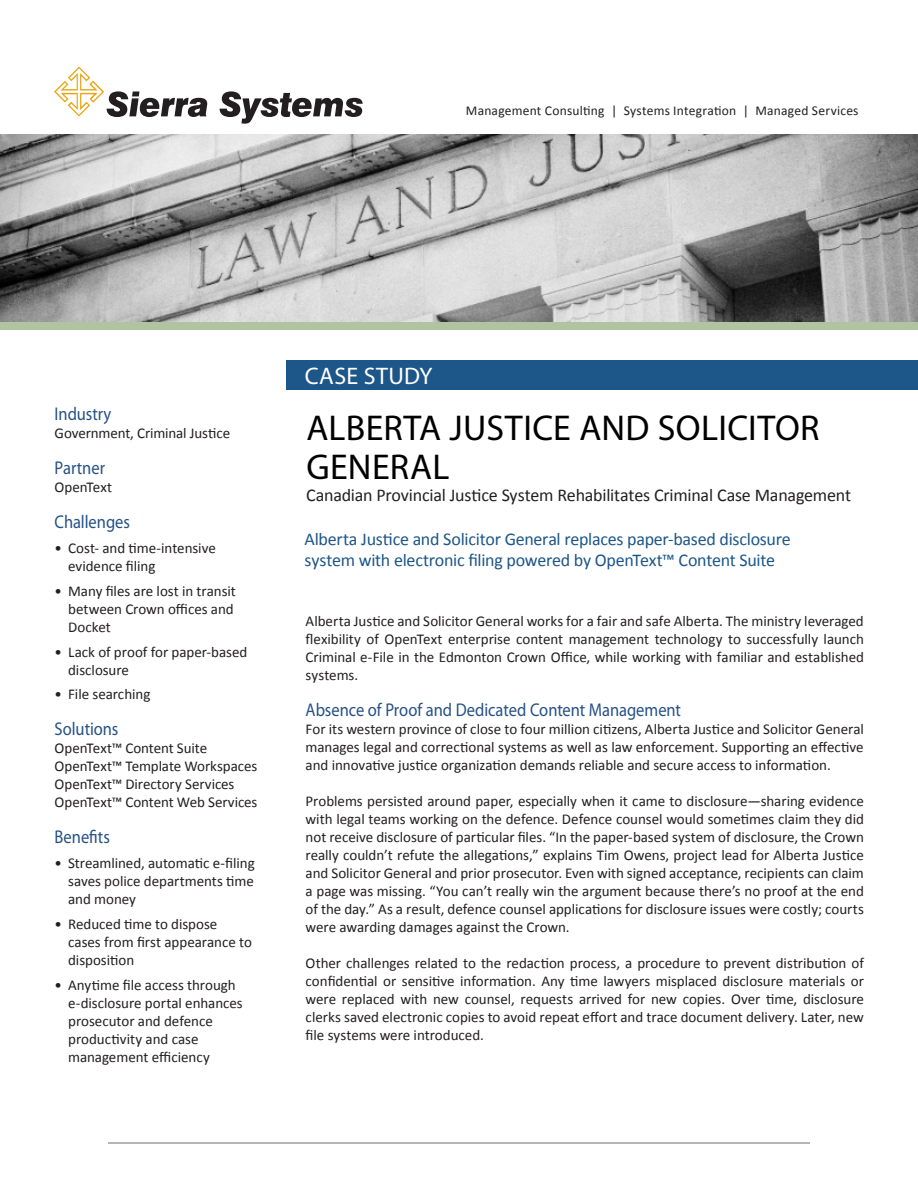
<style>
.page{position:relative;width:918px;height:1188px;background:#fff}
.page>*{position:absolute;margin:0;border:0;box-sizing:border-box;transform-origin:0 0}
.SB_Heading{font:36px/39px "Myriad Pro";letter-spacing:.01em;color:#000}
.Body_Paragraph{font:24px "Myriad Pro";letter-spacing:.02em;color:#fff}
.Sub_Heading{font:18.45px "Myriad Pro";letter-spacing:-.005em;color:#275186;scale:.89 1}
.Left_bar_Paragraph{font:18.45px "Myriad Pro";color:#275186;scale:.89 1}
.Left_bar_Highlight{font:18px/21.6px "Calibri";letter-spacing:-.015em;color:#1d5688}
.SB_Heading-2{font:18px "Calibri";letter-spacing:-.015em;color:#231f20}
.Body_Paragraph-2{font:15px/18px "Calibri";letter-spacing:-.005em;color:#231f20;text-align:justify}
.Bullets{font:15px/18px "Calibri";color:#231f20}
.Left_bar_Paragraph-2{font:15px "Calibri";letter-spacing:-.005em;color:#231f20}
.t1{font:13.5px "Calibri";letter-spacing:.015em;color:#231f20}
</style>
<div class="page">
<svg style="left:220px;top:91px;width:143px;height:33px"></svg>
<svg style="left:54px;top:67px;width:153px;height:50px"></svg>
<hr style="left:108px;top:1143px;width:702px;height:1px;background:#6c6d70">
<div style="left:0;top:321px;width:918px;height:9px;background:#b1c4a2"></div>
<img style="left:0;top:134px;width:918px;height:187px">
<div style="left:286px;top:360px;width:632px;height:30px;background:#1d5688"></div>
<p class="t1" style="left:466px;top:102px;width:394px">Management Consulting | Systems Integration | Managed Services</p>
<p class="Sub_Heading" style="left:55px;top:403px;width:65px">Industry</p>
<p class="Left_bar_Paragraph-2" style="left:55px;top:424px;width:177px">Government, Criminal Justice</p>
<p class="Sub_Heading" style="left:55px;top:457px;width:58px">Partner</p>
<p class="Left_bar_Paragraph-2" style="left:55px;top:478px;width:59px">OpenText</p>
<p class="Left_bar_Paragraph" style="left:55px;top:511px;width:86px">Challenges</p>
<p class="Bullets" style="left:68px;top:539px;width:149px;text-indent:-14px">• Cost- and time-intensive evidence filing</p>
<p class="Bullets" style="left:68px;top:582px;width:169px;text-indent:-14px">• Many files are lost in transit between Crown offices and<br>Docket</p>
<p class="Bullets" style="left:68px;top:643px;width:181px;text-indent:-14px">• Lack of proof for paper-based disclosure</p>
<p class="Bullets" style="left:55px;top:686px;width:97px">• File searching</p>
<p class="Left_bar_Paragraph" style="left:55px;top:718px;width:73px">Solutions</p>
<p class="Left_bar_Paragraph-2" style="left:55px;top:739px;width:154px">OpenText™ Content Suite</p>
<p class="Left_bar_Paragraph-2" style="left:55px;top:757px;width:204px">OpenText™ Template Workspaces</p>
<p class="Left_bar_Paragraph-2" style="left:55px;top:775px;width:181px">OpenText™ Directory Services</p>
<p class="Left_bar_Paragraph-2" style="left:55px;top:793px;width:204px">OpenText™ Content Web Services</p>
<p class="Left_bar_Paragraph" style="left:55px;top:826px;width:64px">Benefits</p>
<p class="Bullets" style="left:68px;top:854px;width:188px;text-align:justify;text-indent:-14px">• Streamlined, automatic e-filing saves police departments time and money</p>
<p class="Bullets" style="left:68px;top:915px;width:185px;text-indent:-14px">• Reduced time to dispose cases from first appearance to disposition</p>
<p class="Bullets" style="left:68px;top:976px;width:176px;text-indent:-14px">• Anytime file access through e-disclosure portal enhances prosecutor and defence productivity and case management efficiency</p>
<p class="Body_Paragraph" style="left:305px;top:361px;width:129px">CASE STUDY</p>
<p class="SB_Heading" style="left:306px;top:408px;width:515px">ALBERTA JUSTICE AND SOLICITOR<br>GENERAL</p>
<p class="SB_Heading-2" style="left:306px;top:484px;width:546px">Canadian Provincial Justice System Rehabilitates Criminal Case Management</p>
<p class="Left_bar_Highlight" style="left:305px;top:528px;width:488px">Alberta Justice and Solicitor General replaces paper-based disclosure system with electronic filing powered by OpenText™ Content Suite</p>
<p class="Body_Paragraph-2" style="left:306px;top:612px;width:560px">Alberta Justice and Solicitor General works for a fair and safe Alberta. The ministry leveraged flexibility of OpenText enterprise content management technology to successfully launch Criminal e-File in the Edmonton Crown Office, while working with familiar and established systems.</p>
<p class="Sub_Heading" style="left:306px;top:698px;width:423px">Absence of Proof and Dedicated Content Management</p>
<p class="Body_Paragraph-2" style="left:306px;top:720px;width:560px">For its western province of close to four million citizens, Alberta Justice and Solicitor General manages legal and correctional systems as well as law enforcement. Supporting an effective and innovative justice organization demands reliable and secure access to information.</p>
<p class="Body_Paragraph-2" style="left:306px;top:792px;width:560px">Problems persisted around paper, especially when it came to disclosure—sharing evidence with legal teams working on the defence. Defence counsel would sometimes claim they did not receive disclosure of particular files. “In the paper-based system of disclosure, the Crown really couldn’t refute the allegations,” explains Tim Owens, project lead for Alberta Justice and Solicitor General and prior prosecutor. Even with signed acceptance, recipients can claim a page was missing. “You can’t really win the argument because there’s no proof at the end of the day.” As a result, defence counsel applications for disclosure issues were costly; courts were awarding damages against the Crown.</p>
<p class="Body_Paragraph-2" style="left:306px;top:954px;width:560px">Other challenges related to the redaction process, a procedure to prevent distribution of confidential or sensitive information. Any time lawyers misplaced disclosure materials or were replaced with new counsel, requests arrived for new copies. Over time, disclosure clerks saved electronic copies to avoid repeat effort and trace document delivery. Later, new file systems were introduced.</p>
</div>
